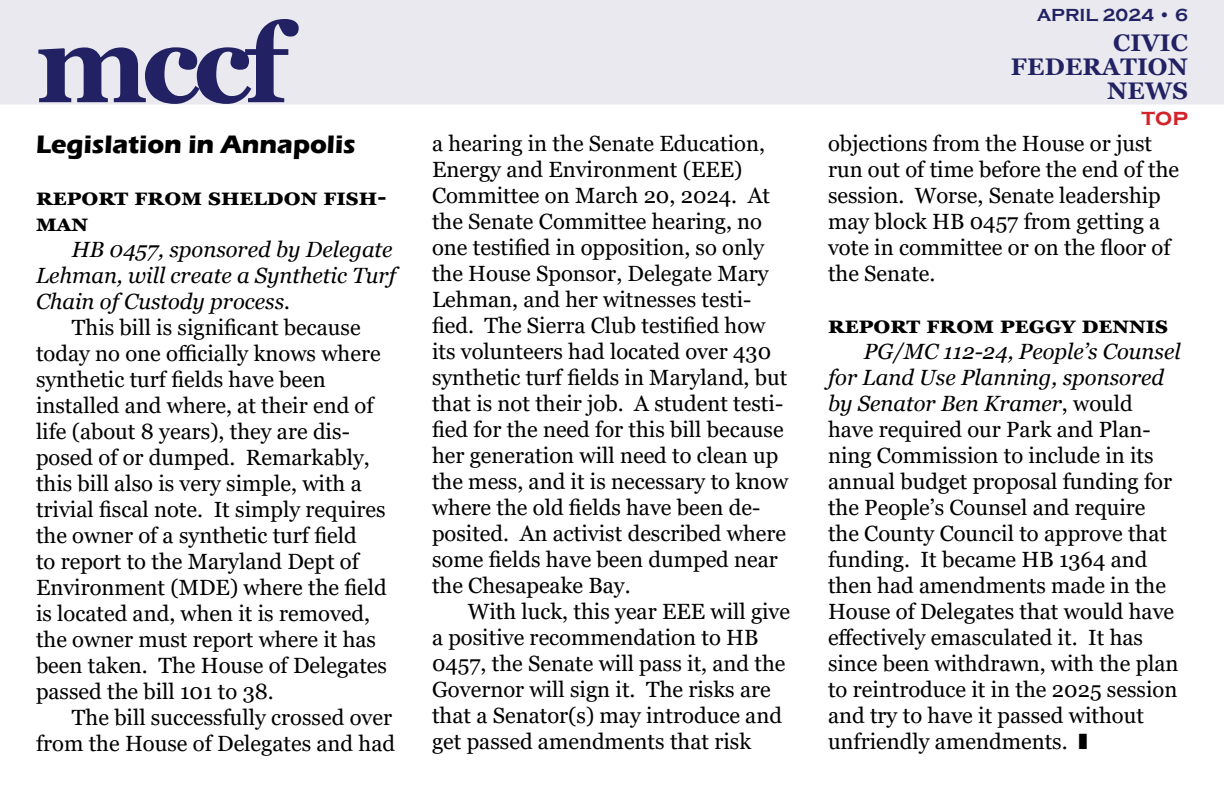
<style>
.page{position:relative;width:1224px;height:792px;background:#fff}
.page>*{position:absolute;margin:0;border:0;box-sizing:border-box;transform-origin:0 0}
.t1{font:700 110px "Georgia";color:#212163}
.t2{font:700 26px "Eras ITC";color:#000}
.t3{font:700 24px/26px "Georgia";letter-spacing:.09em;color:#000}
.t4{font:700 24px "Georgia";letter-spacing:.005em;color:#000}
.t5{font:700 24px/24px "Georgia";letter-spacing:.01em;color:#212163;text-align:right}
.t6{font:700 24px "Copperplate Gothic";color:#d2232a}
.t7{font:22px/26px "Georgia";color:#000}
.t8{font:italic 22px/26px "Georgia";color:#000}
.t9{font:700 18px "Copperplate Gothic";color:#212163}
.s1{font-style:italic}
</style>
<div class="page">
<div style="left:0;top:0;width:1224px;height:104px;background:#e9e9ef"></div>
<h1 class="t1" style="left:36px;top:-7px;width:264px">mccf</h1>
<p class="t2" style="left:36px;top:129px;width:321px">Legislation in Annapolis</p>
<p class="t3" style="left:36px;top:184px;width:352px">Report from Sheldon Fish&shy;man</p>
<p class="t8" style="left:36px;top:237px;width:361px;text-indent:36px">HB 0457, sponsored by Delegate<br>Lehman, will create a Synthetic Turf<br>Chain of Custody process.</p>
<p class="t7" style="left:36px;top:315px;width:353px;text-indent:36px">This bill is significant because today no one officially knows where synthetic turf fields have been installed and where, at their end of life (about 8 years), they are dis&shy;posed of or dumped. Remarkably, this bill also is very simple, with a trivial fiscal note. It simply requires the owner of a synthetic turf field<br>to report to the Maryland Dept of Environment (MDE) where the field is located and, when it is removed, the owner must report where it has been taken. The House of Delegates passed the bill 101 to 38.</p>
<p class="t7" style="left:36px;top:705px;width:361px;text-align:right">The bill successfully crossed over from the House of Delegates and had</p>
<p class="t7" style="left:432px;top:131px;width:358px">a hearing in the Senate Education, Energy and Environment (EEE)<br>Committee on March 20, 2024. At the Senate Committee hearing, no one testified in opposition, so only the House Sponsor, Delegate Mary Lehman, and her witnesses testi&shy;fied. The Sierra Club testified how its volunteers had located over 430 synthetic turf fields in Maryland, but that is not their job. A student testi&shy;fied for the need for this bill because her generation will need to clean up the mess, and it is necessary to know where the old fields have been de&shy;posited. An activist described where some fields have been dumped near the Chesapeake Bay.</p>
<p class="t7" style="left:432px;top:599px;width:360px;text-indent:36px">With luck, this year EEE will give a positive recommendation to HB 0457, the Senate will pass it, and the Governor will sign it. The risks are that a Senator(s) may introduce and get passed amendments that risk</p>
<p class="t9" style="left:1037px;top:5px;width:153px">APRIL 2024 • 6</p>
<p class="t5" style="left:1011px;top:30px;width:179px">civic federation news</p>
<p class="t6" style="left:1142px;top:104px;width:48px">TOP</p>
<p class="t7" style="left:828px;top:131px;width:353px">objections from the House or just run out of time before the end of the session. Worse, Senate leadership may block HB 0457 from getting a vote in committee or on the floor of the Senate.</p>
<p class="t4" style="left:828px;top:309px;width:342px">Report from Peggy Dennis</p>
<p class="t7" style="left:828px;top:339px;width:354px;text-indent:36px"><span class="s1">PG/MC 112-24, People’s Counsel for Land Use Planning, sponsored by Senator Ben Kramer</span>, would have required our Park and Plan&shy;ning Commission to include in its annual budget proposal funding for the People’s Counsel and require the County Council to approve that funding. It became HB 1364 and then had amendments made in the<br>House of Delegates that would have effectively emasculated it. It has since been withdrawn, with the plan to reintroduce it in the 2025 session and try to have it passed without unfriendly amendments.</p>
</div>
